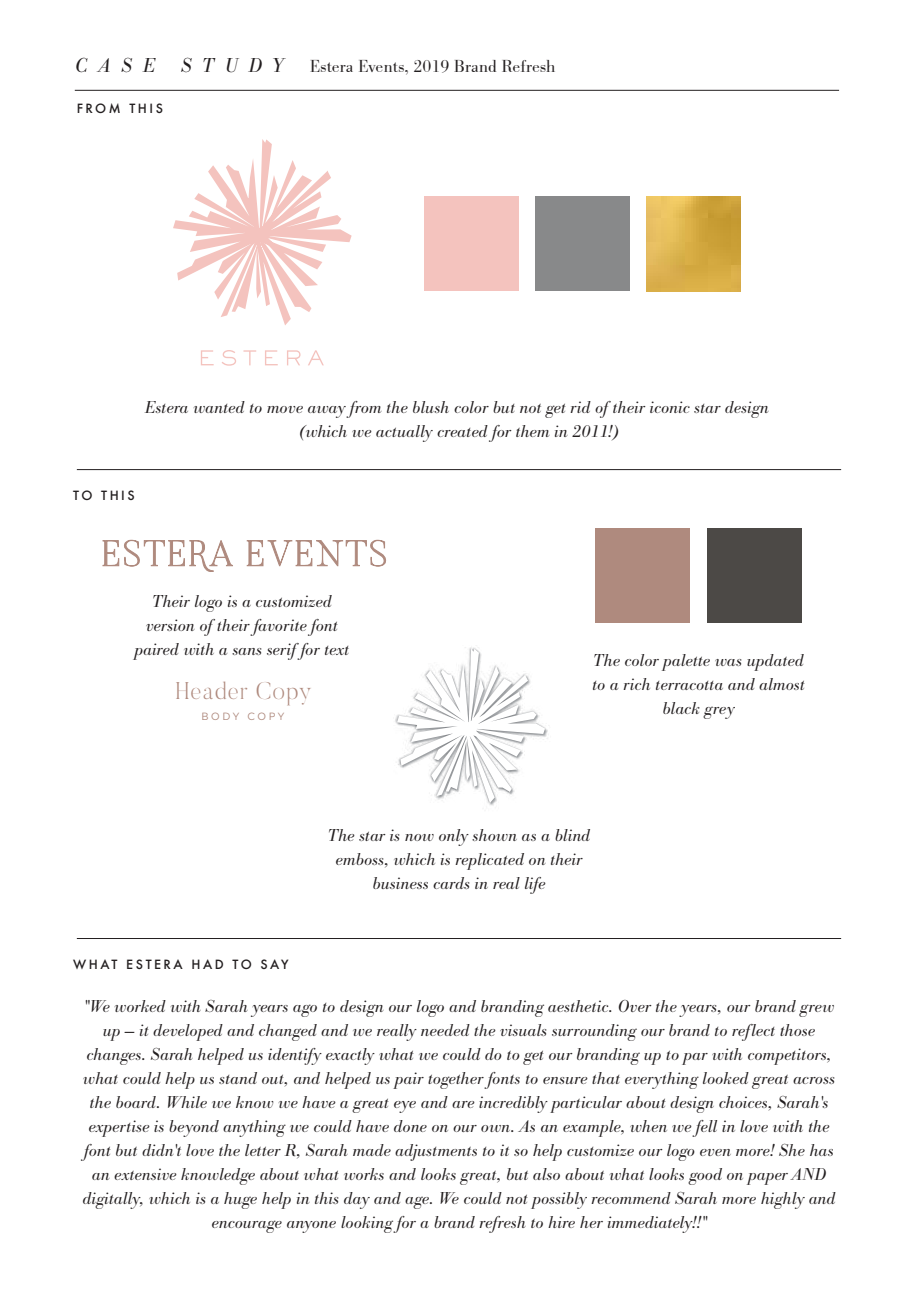
<style>
.page{position:relative;width:918px;height:1296px;background:#fff}
.page>*{position:absolute;margin:0;border:0;box-sizing:border-box;transform-origin:0 0}
.t1{font:200 24px "Butler";letter-spacing:.05em;color:#af8a7e}
.t2{font:italic 300 21px "Bodoni Ant";color:#231f20}
.t3{font:italic 300 18px/24px "Bodoni Ant";color:#231f20;text-align:center}
.t4{font:300 18px "Bodoni Ant";color:#231f20}
.t5{font:500 12.45px "Futura";letter-spacing:.2em;color:#231f20}
.t6{font:10.5px "Acherus Grotesque";letter-spacing:.25em;color:#af8a7e}
.s1{font-style:italic;font-size:21px}
</style>
<div class="page">
<svg style="left:397px;top:648px;width:148px;height:155px"></svg>
<svg style="left:103px;top:540px;width:81px;height:26px"></svg>
<svg style="left:190px;top:541px;width:43px;height:31px"></svg>
<svg style="left:247px;top:540px;width:139px;height:26px"></svg>
<div style="left:595px;top:528px;width:95px;height:95px;background:#af8a7e"></div>
<div style="left:707px;top:528px;width:95px;height:95px;background:#4c4946"></div>
<svg style="left:201px;top:350px;width:13px;height:15px"></svg>
<svg style="left:222px;top:350px;width:14px;height:16px"></svg>
<svg style="left:243px;top:350px;width:13px;height:15px"></svg>
<svg style="left:265px;top:350px;width:13px;height:15px"></svg>
<svg style="left:287px;top:350px;width:14px;height:15px"></svg>
<svg style="left:308px;top:350px;width:16px;height:15px"></svg>
<svg style="left:173px;top:139px;width:179px;height:186px"></svg>
<div style="left:424px;top:196px;width:95px;height:95px;background:#f4c3be"></div>
<div style="left:535px;top:196px;width:95px;height:95px;background:#88898a"></div>
<img style="left:646px;top:196px;width:95px;height:95px">
<hr style="left:77px;top:469px;width:764px;height:1px;background:#231f20">
<hr style="left:77px;top:938px;width:764px;height:1px;background:#231f20">
<hr style="left:75px;top:90px;width:764px;height:1px;background:#231f20">
<p class="t2" style="left:75px;top:54px;width:81px">CASE</p>
<p class="t4" style="left:181px;top:57px;width:376px"><span class="s1">S T U D Y</span> Estera Events, 2019 Brand Refresh</p>
<p class="t5" style="left:77px;top:100px;width:88px">FROM THIS</p>
<p class="t3" style="left:145px;top:396px;width:626px">Estera wanted to move away from the blush color but not get rid of their iconic star design (which we actually created for them in 2011!)</p>
<p class="t5" style="left:73px;top:486px;width:63px">TO THIS</p>
<p class="t3" style="left:134px;top:590px;width:216px">Their logo is a customized version of their favorite font paired with a sans serif for text</p>
<h1 class="t1" style="left:175px;top:676px;width:138px">Header Copy</h1>
<p class="t6" style="left:202px;top:707px;width:84px">BODY COPY</p>
<p class="t3" style="left:592px;top:649px;width:214px">The color palette was updated to a rich terracotta and almost black grey</p>
<p class="t3" style="left:328px;top:824px;width:264px">The star is now only shown as a blind emboss, which is replicated on their business cards in real life</p>
<p class="t5" style="left:73px;top:955px;width:217px">WHAT ESTERA HAD TO SAY</p>
<p class="t3" style="left:82px;top:995px;width:755px">"We worked with Sarah years ago to design our logo and branding aesthetic. Over the years, our brand grew up — it developed and changed and we really needed the visuals surrounding our brand to reflect those changes. Sarah helped us identify exactly what we could do to get our branding up to par with competitors, what could help us stand out, and helped us pair together fonts to ensure that everything looked great across the board. While we know we have a great eye and are incredibly particular about design choices, Sarah's expertise is beyond anything we could have done on our own. As an example, when we fell in love with the font but didn't love the letter R, Sarah made adjustments to it so help customize our logo even more! She has an extensive knowledge about what works and looks great, but also about what looks good on paper AND digitally, which is a huge help in this day and age. We could not possibly recommend Sarah more highly and encourage anyone looking for a brand refresh to hire her immediately!!"</p>
</div>
